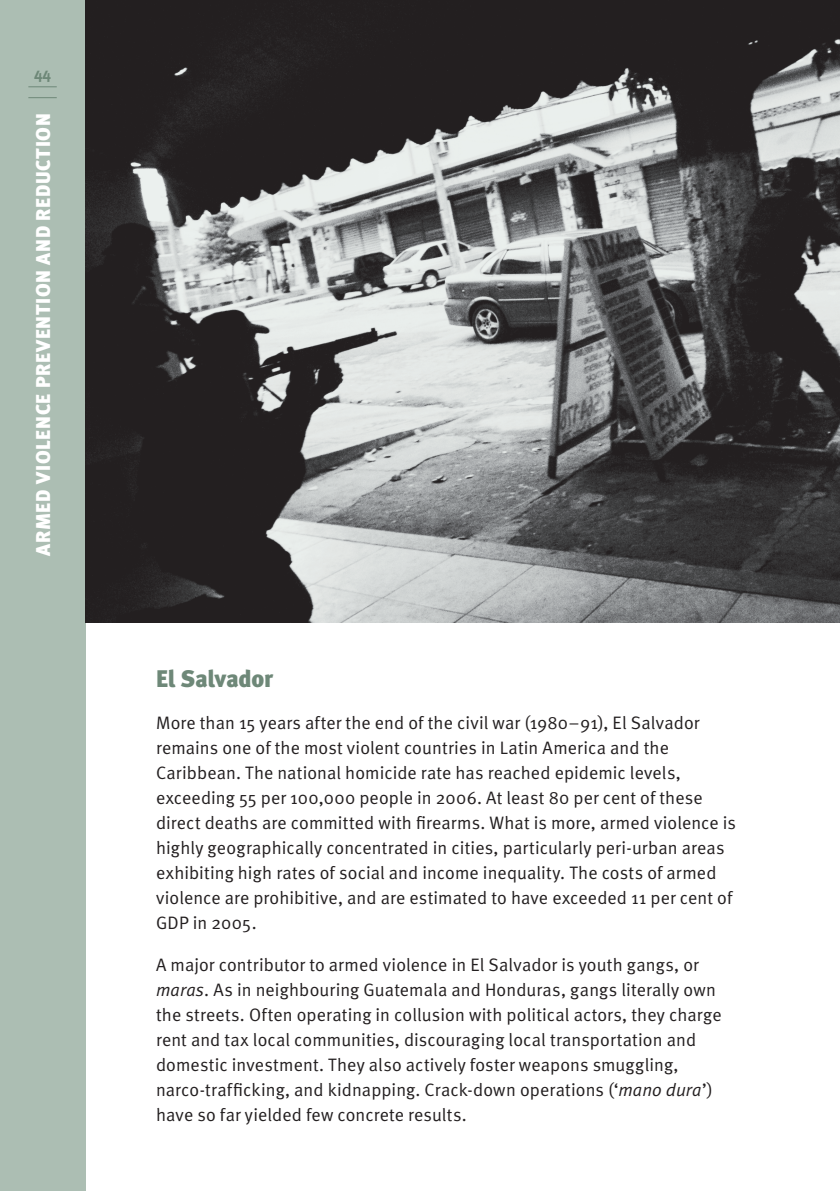
<style>
.page{position:relative;width:840px;height:1191px;background:#fff}
.page>*{position:absolute;margin:0;border:0;box-sizing:border-box;transform-origin:0 0}
.t1{font:900 24px "Meta";letter-spacing:-.005em;color:#6e8878}
.t2{font:900 20px "Meta";letter-spacing:.035em;color:#fff}
.t3{font:18px/25px "Meta Normal";letter-spacing:.005em;color:#231f20}
.t4{font:700 16px "Meta";color:#6e8878}
.s1{font-style:italic}
</style>
<div class="page">
<div style="left:0;top:0;width:85px;height:1191px;background:#acbeb3"></div>
<svg style="left:28px;top:86px;width:29px;height:1px"></svg>
<svg style="left:28px;top:97px;width:29px;height:1px"></svg>
<img style="left:85px;top:0;width:754px;height:622px">
<p class="t4" style="left:34px;top:64px;width:19px">44</p>
<p class="t2" style="left:31px;top:555px;width:444px;rotate:-90deg">ARMED VIOLENCE PREVENTION AND REDUCTION</p>
<h1 class="t1" style="left:156px;top:664px;width:119px">El Salvador</h1>
<p class="t3" style="left:156px;top:710px;width:581px">More than 15 years after the end of the civil war (1980–91), El Salvador remains one of the most violent countries in Latin America and the Caribbean. The national homicide rate has reached epidemic levels, exceeding 55 per 100,000 people in 2006. At least 80 per cent of these direct deaths are committed with firearms. What is more, armed violence is highly geographically concentrated in cities, particularly peri-urban areas exhibiting high rates of social and income inequality. The costs of armed violence are prohibitive, and are estimated to have exceeded 11 per cent of GDP in 2005.</p>
<p class="t3" style="left:156px;top:952px;width:566px">A major contributor to armed violence in El Salvador is youth gangs, or <span class="s1">maras</span>. As in neighbouring Guatemala and Honduras, gangs literally own the streets. Often operating in collusion with political actors, they charge rent and tax local communities, discouraging local transportation and domestic investment. They also actively foster weapons smuggling, narco-trafficking, and kidnapping. Crack-down operations (‘<span class="s1">mano dura</span>’) have so far yielded few concrete results.</p>
</div>
